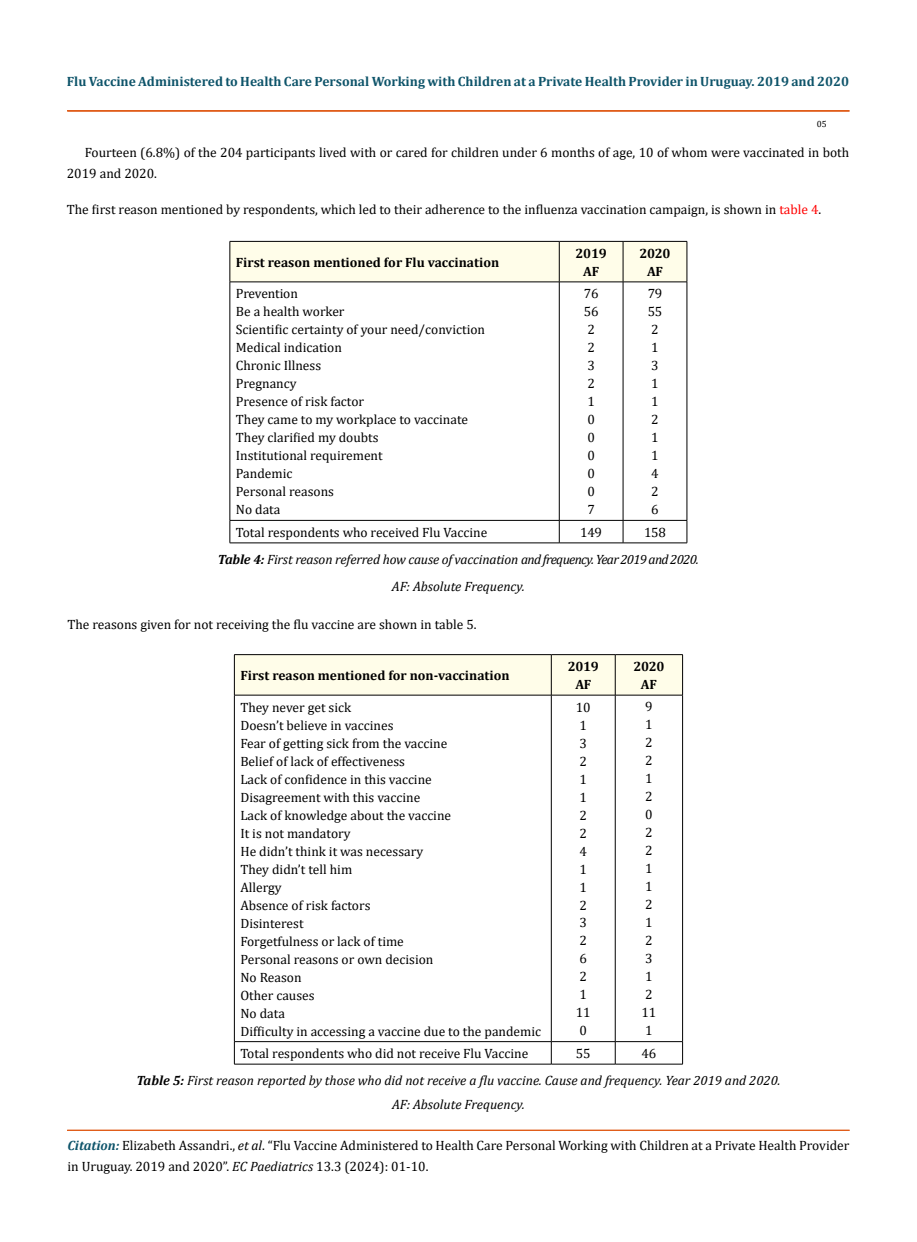
<style>
.page{position:relative;width:917px;height:1242px;background:#fff}
.page>*{position:absolute;margin:0;border:0;box-sizing:border-box;transform-origin:0 0}
.t1{font:13.5px/18px "Cambria";color:#000}
.t2{font:italic 13.5px/27.2px "Cambria";color:#000}
.t3{font:700 13.5px "Cambria";color:#0e546a}
.t4{font:700 13.5px/18px "Cambria";color:#000;text-align:center}
.t5{font:9px "Cambria";color:#000}
.s1{color:#f00}
.s2{font-weight:700}
.s3{font-style:normal}
.s4{font-weight:700;font-style:italic;color:#0e546a}
.s5{font-style:italic}
</style>
<div class="page">
<div style="left:67px;top:111px;width:782px;height:1px;border:1px solid #e05d1a"></div>
<div style="left:67px;top:1130px;width:782px;height:1px;border:1px solid #e05d1a"></div>
<div style="left:230px;top:242px;width:456px;height:40px;background:#fffde9"></div>
<hr style="left:230px;top:241px;width:329px;height:1px;background:#000">
<hr style="left:229px;top:242px;width:1px;height:40px;background:#000">
<hr style="left:559px;top:241px;width:64px;height:1px;background:#000">
<hr style="left:559px;top:242px;width:1px;height:40px;background:#000">
<hr style="left:623px;top:241px;width:64px;height:1px;background:#000">
<hr style="left:622px;top:242px;width:1px;height:40px;background:#000">
<hr style="left:686px;top:242px;width:1px;height:40px;background:#000">
<hr style="left:230px;top:282px;width:329px;height:1px;background:#000">
<hr style="left:229px;top:282px;width:1px;height:238px;background:#000">
<hr style="left:559px;top:282px;width:64px;height:1px;background:#000">
<hr style="left:559px;top:282px;width:1px;height:238px;background:#000">
<hr style="left:623px;top:282px;width:64px;height:1px;background:#000">
<hr style="left:622px;top:282px;width:1px;height:238px;background:#000">
<hr style="left:686px;top:282px;width:1px;height:238px;background:#000">
<hr style="left:230px;top:520px;width:329px;height:1px;background:#000">
<svg style="left:229px;top:521px;width:1px;height:22px"></svg>
<hr style="left:559px;top:520px;width:64px;height:1px;background:#000">
<svg style="left:559px;top:521px;width:1px;height:22px"></svg>
<hr style="left:623px;top:520px;width:64px;height:1px;background:#000">
<svg style="left:622px;top:521px;width:1px;height:22px"></svg>
<svg style="left:686px;top:521px;width:1px;height:22px"></svg>
<hr style="left:230px;top:543px;width:329px;height:1px;background:#000">
<hr style="left:559px;top:543px;width:64px;height:1px;background:#000">
<hr style="left:623px;top:543px;width:64px;height:1px;background:#000">
<div style="left:235px;top:655px;width:447px;height:40px;background:#fffde9"></div>
<hr style="left:234px;top:654px;width:317px;height:1px;background:#000">
<hr style="left:234px;top:655px;width:1px;height:40px;background:#000">
<hr style="left:551px;top:654px;width:64px;height:1px;background:#000">
<hr style="left:551px;top:655px;width:1px;height:40px;background:#000">
<hr style="left:615px;top:654px;width:67px;height:1px;background:#000">
<hr style="left:615px;top:655px;width:1px;height:40px;background:#000">
<hr style="left:682px;top:655px;width:1px;height:40px;background:#000">
<hr style="left:234px;top:695px;width:317px;height:1px;background:#000">
<hr style="left:234px;top:695px;width:1px;height:346px;background:#000">
<hr style="left:551px;top:695px;width:64px;height:1px;background:#000">
<hr style="left:551px;top:695px;width:1px;height:346px;background:#000">
<hr style="left:615px;top:695px;width:67px;height:1px;background:#000">
<hr style="left:615px;top:695px;width:1px;height:346px;background:#000">
<hr style="left:682px;top:695px;width:1px;height:346px;background:#000">
<hr style="left:234px;top:1041px;width:317px;height:1px;background:#000">
<svg style="left:234px;top:1042px;width:1px;height:22px"></svg>
<hr style="left:551px;top:1041px;width:64px;height:1px;background:#000">
<svg style="left:551px;top:1042px;width:1px;height:22px"></svg>
<hr style="left:615px;top:1041px;width:67px;height:1px;background:#000">
<svg style="left:615px;top:1042px;width:1px;height:22px"></svg>
<svg style="left:682px;top:1042px;width:1px;height:22px"></svg>
<hr style="left:234px;top:1064px;width:317px;height:1px;background:#000">
<hr style="left:551px;top:1064px;width:64px;height:1px;background:#000">
<hr style="left:615px;top:1064px;width:67px;height:1px;background:#000">
<p class="t3" style="left:67px;top:72px;width:783px">Flu Vaccine Administered to Health Care Personal Working with Children at a Private Health Provider in Uruguay. 2019 and 2020</p>
<p class="t5" style="left:816px;top:118px;width:11px">05</p>
<p class="t1" style="left:67px;top:142px;width:784px;line-height:21px;text-indent:18px">Fourteen (6.8%) of the 204 participants lived with or cared for children under 6 months of age, 10 of whom were vaccinated in both<br>2019 and 2020.</p>
<p class="t1" style="left:67px;top:200px;width:756px">The first reason mentioned by respondents, which led to their adherence to the influenza vaccination campaign, is shown in <span class="s1">table 4</span>.</p>
<p class="t4" style="left:236px;top:253px;width:265px">First reason mentioned for Flu vaccination</p>
<p class="t4" style="left:575px;top:244px;width:33px">2019<br>AF</p>
<p class="t4" style="left:639px;top:244px;width:33px">2020<br>AF</p>
<p class="t1" style="left:236px;top:285px;width:251px">Prevention<br>Be a health worker<br>Scientific certainty of your need/conviction<br>Medical indication<br>Chronic Illness<br>Pregnancy<br>Presence of risk factor<br>They came to my workplace to vaccinate<br>They clarified my doubts<br>Institutional requirement<br>Pandemic<br>Personal reasons<br>No data</p>
<p class="t1" style="left:584px;top:285px;width:16px">76<br>56<br>2<br>2<br>3<br>2<br>1<br>0<br>0<br>0<br>0<br>0<br>7</p>
<p class="t1" style="left:647px;top:285px;width:16px">79<br>55<br>2<br>1<br>3<br>1<br>1<br>2<br>1<br>1<br>4<br>2<br>6</p>
<p class="t1" style="left:236px;top:523px;width:253px">Total respondents who received Flu Vaccine</p>
<p class="t1" style="left:580px;top:523px;width:23px">149</p>
<p class="t1" style="left:644px;top:523px;width:23px">158</p>
<p class="t2" style="left:218px;top:545px;width:482px"><span class="s2">Table 4:</span> First reason referred how cause of vaccination and frequency. Year 2019 and 2020.</p>
<p class="t2" style="left:392px;top:572px;width:134px">AF: Absolute Frequency.</p>
<p class="t1" style="left:67px;top:615px;width:410px">The reasons given for not receiving the flu vaccine are shown in table 5.</p>
<p class="t4" style="left:240px;top:666px;width:271px">First reason mentioned for non-vaccination</p>
<p class="t4" style="left:567px;top:657px;width:33px">2019<br>AF</p>
<p class="t4" style="left:633px;top:657px;width:33px">2020<br>AF</p>
<p class="t1" style="left:240px;top:698px;width:302px">They never get sick<br>Doesn’t believe in vaccines<br>Fear of getting sick from the vaccine<br>Belief of lack of effectiveness<br>Lack of confidence in this vaccine<br>Disagreement with this vaccine<br>Lack of knowledge about the vaccine<br>It is not mandatory<br>He didn’t think it was necessary<br>They didn’t tell him<br>Allergy<br>Absence of risk factors<br>Disinterest<br>Forgetfulness or lack of time<br>Personal reasons or own decision<br>No Reason<br>Other causes<br>No data<br>Difficulty in accessing a vaccine due to the pandemic</p>
<p class="t1" style="left:576px;top:698px;width:16px">10<br>1<br>3<br>2<br>1<br>1<br>2<br>2<br>4<br>1<br>1<br>2<br>3<br>2<br>6<br>2<br>1<br>11<br>0</p>
<p class="t1" style="left:641px;top:698px;width:16px">9<br>1<br>2<br>2<br>1<br>2<br>0<br>2<br>2<br>1<br>1<br>2<br>1<br>2<br>3<br>1<br>2<br>11<br>1</p>
<p class="t1" style="left:240px;top:1044px;width:289px">Total respondents who did not receive Flu Vaccine</p>
<p class="t1" style="left:576px;top:1044px;width:16px">55</p>
<p class="t2" style="left:136px;top:1039px;width:645px;text-indent:505px"><span class="s3">46<br></span><span class="s2">Table 5:</span> First reason reported by those who did not receive a flu vaccine. Cause and frequency. Year 2019 and 2020.</p>
<p class="t2" style="left:392px;top:1090px;width:134px">AF: Absolute Frequency.</p>
<p class="t1" style="left:68px;top:1135px;width:783px;line-height:21px"><span class="s4">Citation:</span> Elizabeth Assandri., <span class="s5">et al</span>. “Flu Vaccine Administered to Health Care Personal Working with Children at a Private Health Provider in Uruguay. 2019 and 2020”. <span class="s5">EC Paediatrics</span> 13.3 (2024): 01-10.</p>
</div>
